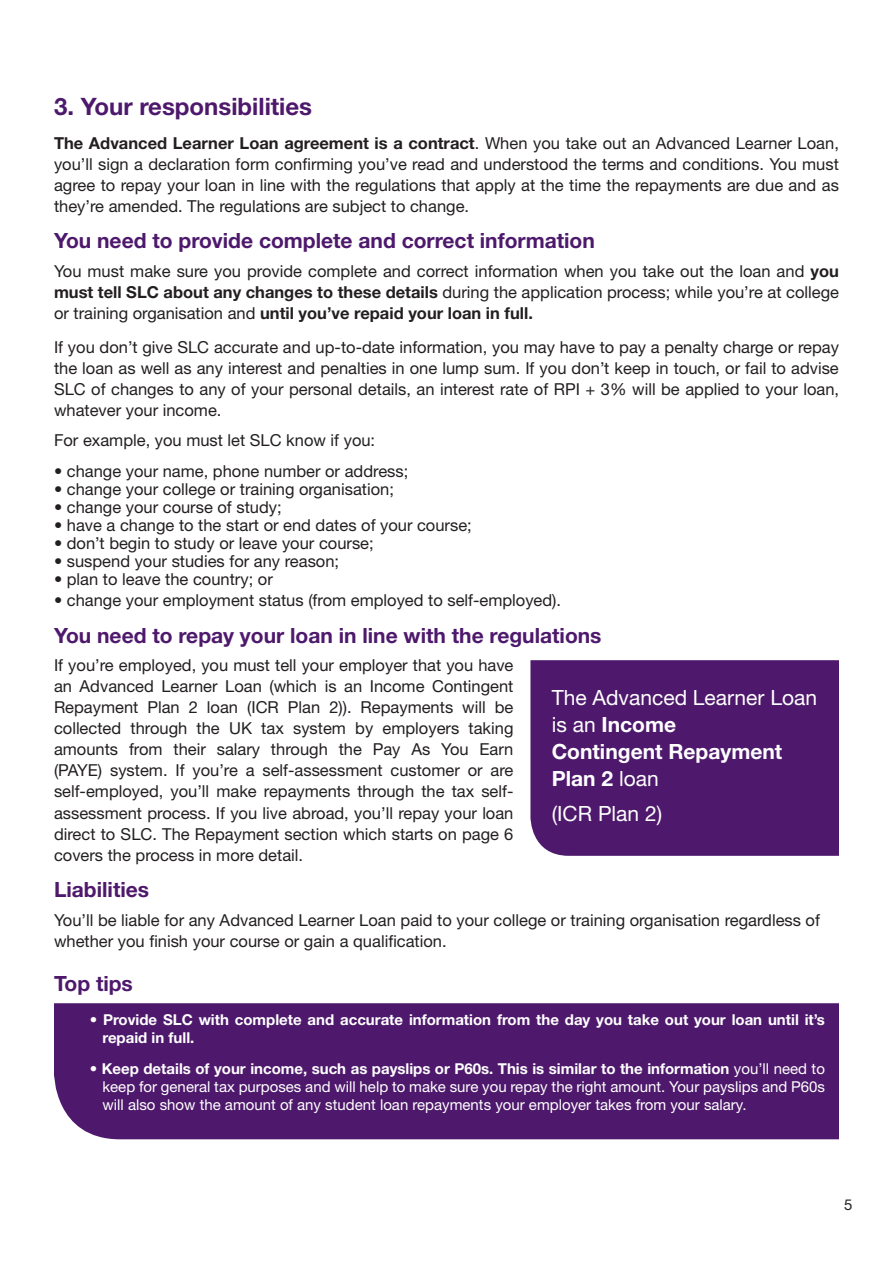
<style>
.page{position:relative;width:893px;height:1263px;background:#fff}
.page>*{position:absolute;margin:0;border:0;box-sizing:border-box;transform-origin:0 0}
.t1{font:700 24px "Helvetica Neue LT Std";color:#4e196c}
.t2{font:700 21px "Helvetica Neue LT Std";color:#4e196c}
.t3{font:21px/27px "Helvetica Neue LT Std";color:#fff}
.t4{font:16.5px/21px "Helvetica Neue LT Std";color:#231f20;text-align:justify}
.t5{font:700 15px "Helvetica Neue LT Std";color:#fff}
.t6{font:15px/18px "Helvetica Neue LT Std";color:#fff}
.t7{font:15px "Helvetica Neue LT Std";color:#231f20}
.s1{font-weight:700}
.s2{font-weight:400}
</style>
<div class="page">
<div style="left:530px;top:660px;width:309px;height:196px;background:#4e196c"></div>
<div style="left:54px;top:1003px;width:785px;height:136px;background:#4e196c"></div>
<p class="t1" style="left:54px;top:92px;width:260px">3. Your responsibilities</p>
<p class="t4" style="left:54px;top:132px;width:786px"><span class="s1">The Advanced Learner Loan agreement is a contract</span>. When you take out an Advanced Learner Loan, you’ll sign a declaration form confirming you’ve read and understood the terms and conditions. You must agree to repay your loan in line with the regulations that apply at the time the repayments are due and as they’re amended. The regulations are subject to change.</p>
<p class="t2" style="left:54px;top:228px;width:542px">You need to provide complete and correct information</p>
<p class="t4" style="left:54px;top:260px;width:786px">You must make sure you provide complete and correct information when you take out the loan and <span class="s1">you must tell SLC about any changes to these details</span> during the application process; while you’re at college or training organisation and <span class="s1">until you’ve repaid your loan in full.</span></p>
<p class="t4" style="left:54px;top:336px;width:787px">If you don’t give SLC accurate and up-to-date information, you may have to pay a penalty charge or repay the loan as well as any interest and penalties in one lump sum. If you don’t keep in touch, or fail to advise SLC of changes to any of your personal details, an interest rate of RPI + 3% will be applied to your loan, whatever your income.</p>
<p class="t4" style="left:54px;top:430px;width:323px">For example, you must let SLC know if you:</p>
<p class="t4" style="left:54px;top:461px;width:356px">• change your name, phone number or address;</p>
<p class="t4" style="left:54px;top:479px;width:341px">• change your college or training organisation;</p>
<p class="t4" style="left:54px;top:497px;width:229px">• change your course of study;</p>
<p class="t4" style="left:54px;top:515px;width:419px">• have a change to the start or end dates of your course;</p>
<p class="t4" style="left:54px;top:533px;width:321px">• don’t begin to study or leave your course;</p>
<p class="t4" style="left:54px;top:551px;width:287px">• suspend your studies for any reason;</p>
<p class="t4" style="left:54px;top:569px;width:220px">• plan to leave the country; or</p>
<p class="t4" style="left:54px;top:590px;width:509px">• change your employment status (from employed to self-employed).</p>
<p class="t2" style="left:54px;top:622px;width:549px">You need to repay your loan in line with the regulations</p>
<p class="t4" style="left:54px;top:655px;width:461px">If you’re employed, you must tell your employer that you have an Advanced Learner Loan (which is an Income Contingent Repayment Plan 2 loan (ICR Plan 2)). Repayments will be collected through the UK tax system by employers taking amounts from their salary through the Pay As You Earn (PAYE) system. If you’re a self-assessment customer or are self-employed, you’ll make repayments through the tax self&shy;assessment process. If you live abroad, you’ll repay your loan direct to SLC. The Repayment section which starts on page 6 covers the process in more detail.</p>
<p class="t3" style="left:552px;top:684px;width:267px">The Advanced Learner Loan is an <span class="s1">Income<br>Contingent Repayment<br>Plan 2</span> loan</p>
<p class="t3" style="left:552px;top:799px;width:112px">(ICR Plan 2)</p>
<p class="t2" style="left:54px;top:877px;width:97px">Liabilities</p>
<p class="t4" style="left:54px;top:909px;width:767px">You’ll be liable for any Advanced Learner Loan paid to your college or training organisation regardless of whether you finish your course or gain a qualification.</p>
<p class="t2" style="left:54px;top:970px;width:80px">Top tips</p>
<p class="t5" style="left:102px;top:1029px;width:93px">repaid in full.</p>
<p class="t6" style="left:102px;top:1077px;width:724px">keep for general tax purposes and will help to make sure you repay the right amount. Your payslips and P60s will also show the amount of any student loan repayments your employer takes from your salary.</p>
<p class="t5" style="left:90px;top:1011px;width:737px">• Provide SLC with complete and accurate information from the day you take out your loan until it’s</p>
<p class="t5" style="left:90px;top:1059px;width:737px">• Keep details of your income, such as payslips or P60s. This is similar to the information <span class="s2">you’ll need to</span></p>
<p class="t7" style="left:844px;top:1195px;width:10px">5</p>
</div>
